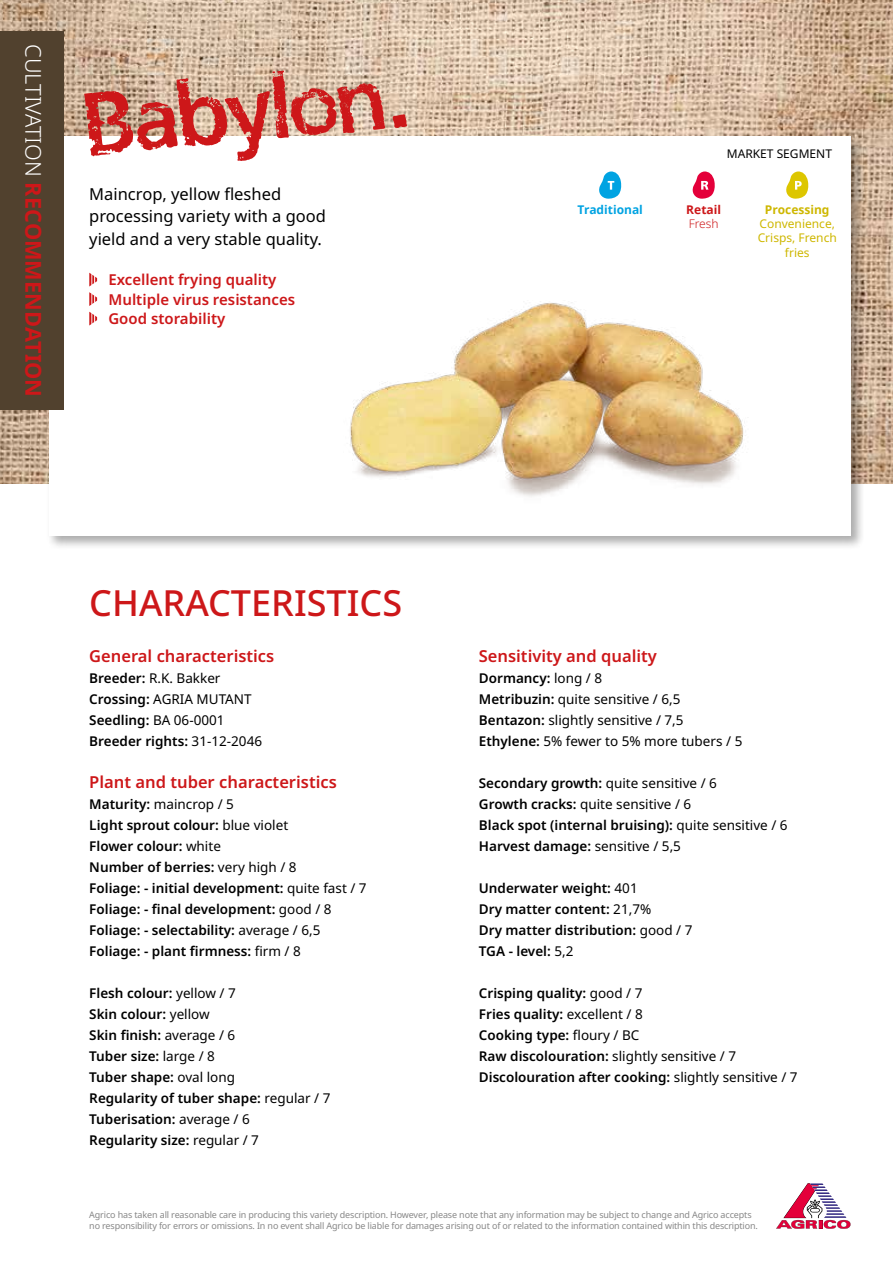
<style>
.page{position:relative;width:893px;height:1263px;background:#fff}
.page>*{position:absolute;margin:0;border:0;box-sizing:border-box;transform-origin:0 0}
.H1_Heading{font:90px "Agrico Tuberosum Extended";color:#cd1719}
.t1{font:500 36px "Noto Sans";color:#cd1719}
.t2{font:700 21.75px "Noto Sans";color:#cd1719}
.P_Paragraaf_intro{font:16.5px/22.5px "Noto Sans";color:#000}
.H3_Heading{font:600 16.5px "Noto Sans";color:#cd1719}
.List{font:600 15px "Noto Sans";color:#cd1719}
.P_Paragraaf{font:600 13.5px "Noto Sans";color:#000}
.P_Paragraaf-2{font:13.5px "Noto Sans";color:#000}
.Market_segment{font:12px/14.2px "Noto Sans";color:#ceb700;text-align:center}
.Market_segment-2{font:12px "Noto Sans";color:#000}
.Market_segment-3{font:700 12px "Noto Sans";color:#00a3e2}
.Market_segment-4{font:700 12px "Noto Sans";color:#ceb700}
.Market_segment-5{font:700 12px "Noto Sans";color:#cd1719}
.Market_segment-6{font:300 12px "Noto Sans";color:#cd1719}
.t3{font:9px/11.2px "Noto Sans";letter-spacing:-.015em;color:#878787}
.s1{font-weight:300;color:#fff}
.s2{font-weight:600}
.s3{font-weight:400}
</style>
<div class="page">
<img style="left:0;top:0;width:893px;height:483px">
<div style="left:46px;top:135px;width:819px;height:415px;background:#000;opacity:.33"></div>
<div style="left:49px;top:136px;width:801px;height:400px;background:#fff"></div>
<div style="left:0;top:32px;width:64px;height:378px;background:#51412e"></div>
<svg style="left:776px;top:1183px;width:74px;height:46px"></svg>
<img style="left:335px;top:301px;width:471px;height:249px">
<svg style="left:786px;top:171px;width:23px;height:28px"></svg>
<svg style="left:692px;top:171px;width:23px;height:28px"></svg>
<svg style="left:599px;top:171px;width:23px;height:28px"></svg>
<svg style="left:89px;top:273px;width:8px;height:33px"></svg>
<svg style="left:89px;top:312px;width:8px;height:14px"></svg>
<h3 class="t2" style="left:49px;top:44px;width:354px;rotate:90deg"><span class="s1">CULTIVATION</span> RECOMMENDATION</h3>
<p class="H1_Heading" style="left:80px;top:66px;width:325px;rotate:-5deg">Babylon .</p>
<p class="P_Paragraaf_intro" style="left:89px;top:183px;width:238px">Maincrop, yellow fleshed processing variety with a good yield and a very stable quality.</p>
<p class="List" style="left:108px;top:269px;width:169px">Excellent frying quality</p>
<p class="List" style="left:108px;top:288px;width:188px">Multiple virus resistances</p>
<p class="List" style="left:108px;top:308px;width:118px">Good storability</p>
<p class="Market_segment-3" style="left:577px;top:201px;width:67px">Traditional</p>
<p class="Market_segment-2" style="left:727px;top:145px;width:107px">MARKET SEGMENT</p>
<p class="Market_segment-5" style="left:686px;top:201px;width:36px">Retail</p>
<p class="Market_segment-6" style="left:689px;top:215px;width:31px">Fresh</p>
<p class="Market_segment-4" style="left:765px;top:201px;width:66px">Processing</p>
<p class="Market_segment" style="left:758px;top:217px;width:81px">Convenience,<br>Crisps, French fries</p>
<h2 class="t1" style="left:89px;top:578px;width:314px">CHARACTERISTICS</h2>
<p class="H3_Heading" style="left:89px;top:644px;width:186px">General characteristics</p>
<p class="P_Paragraaf-2" style="left:89px;top:668px;width:133px"><span class="s2">Breeder:</span> R.K. Bakker</p>
<p class="P_Paragraaf-2" style="left:89px;top:689px;width:164px"><span class="s2">Crossing:</span> AGRIA MUTANT</p>
<p class="P_Paragraaf" style="left:89px;top:710px;width:137px">Seedling: <span class="s3">BA 06-0001</span></p>
<p class="P_Paragraaf" style="left:89px;top:731px;width:174px">Breeder rights: <span class="s3">31-12-2046</span></p>
<p class="H3_Heading" style="left:89px;top:770px;width:249px">Plant and tuber characteristics</p>
<p class="P_Paragraaf-2" style="left:89px;top:794px;width:146px"><span class="s2">Maturity:</span> maincrop / 5</p>
<p class="P_Paragraaf" style="left:89px;top:815px;width:200px">Light sprout colour: <span class="s3">blue violet</span></p>
<p class="P_Paragraaf" style="left:89px;top:836px;width:133px">Flower colour: <span class="s3">white</span></p>
<p class="P_Paragraaf" style="left:89px;top:857px;width:209px">Number of berries: <span class="s3">very high / 8</span></p>
<p class="P_Paragraaf" style="left:89px;top:878px;width:279px">Foliage: - initial development: <span class="s3">quite fast / 7</span></p>
<p class="P_Paragraaf" style="left:89px;top:899px;width:244px">Foliage: - final development: <span class="s3">good / 8</span></p>
<p class="P_Paragraaf" style="left:89px;top:920px;width:233px">Foliage: - selectability: <span class="s3">average / 6,5</span></p>
<p class="P_Paragraaf" style="left:89px;top:941px;width:213px">Foliage: - plant firmness: <span class="s3">firm / 8</span></p>
<p class="P_Paragraaf" style="left:89px;top:983px;width:148px">Flesh colour: <span class="s3">yellow / 7</span></p>
<p class="P_Paragraaf" style="left:89px;top:1004px;width:122px">Skin colour: <span class="s3">yellow</span></p>
<p class="P_Paragraaf" style="left:89px;top:1025px;width:148px">Skin finish: <span class="s3">average / 6</span></p>
<p class="P_Paragraaf" style="left:89px;top:1046px;width:127px">Tuber size: <span class="s3">large / 8</span></p>
<p class="P_Paragraaf" style="left:89px;top:1067px;width:147px">Tuber shape: <span class="s3">oval long</span></p>
<p class="P_Paragraaf" style="left:89px;top:1088px;width:243px">Regularity of tuber shape: <span class="s3">regular / 7</span></p>
<p class="P_Paragraaf" style="left:89px;top:1109px;width:162px">Tuberisation: <span class="s3">average / 6</span></p>
<p class="P_Paragraaf" style="left:89px;top:1130px;width:171px">Regularity size: <span class="s3">regular / 7</span></p>
<p class="H3_Heading" style="left:479px;top:644px;width:180px">Sensitivity and quality</p>
<p class="P_Paragraaf" style="left:479px;top:668px;width:125px">Dormancy: <span class="s3">long / 8</span></p>
<p class="P_Paragraaf-2" style="left:479px;top:689px;width:203px"><span class="s2">Metribuzin:</span> quite sensitive / 6,5</p>
<p class="P_Paragraaf-2" style="left:479px;top:710px;width:206px"><span class="s2">Bentazon:</span> slightly sensitive / 7,5</p>
<p class="P_Paragraaf-2" style="left:479px;top:731px;width:265px"><span class="s2">Ethylene:</span> 5% fewer to 5% more tubers / 5</p>
<p class="P_Paragraaf" style="left:479px;top:773px;width:240px">Secondary growth: <span class="s3">quite sensitive / 6</span></p>
<p class="P_Paragraaf-2" style="left:479px;top:794px;width:214px"><span class="s2">Growth cracks:</span> quite sensitive / 6</p>
<p class="P_Paragraaf" style="left:479px;top:815px;width:310px">Black spot (internal bruising): <span class="s3">quite sensitive / 6</span></p>
<p class="P_Paragraaf" style="left:479px;top:836px;width:204px">Harvest damage: <span class="s3">sensitive / 5,5</span></p>
<p class="P_Paragraaf" style="left:479px;top:878px;width:160px">Underwater weight: <span class="s3">401</span></p>
<p class="P_Paragraaf" style="left:479px;top:899px;width:174px">Dry matter content: <span class="s3">21,7%</span></p>
<p class="P_Paragraaf" style="left:479px;top:920px;width:215px">Dry matter distribution: <span class="s3">good / 7</span></p>
<p class="P_Paragraaf" style="left:479px;top:941px;width:96px">TGA - level: <span class="s3">5,2</span></p>
<p class="P_Paragraaf" style="left:479px;top:983px;width:165px">Crisping quality: <span class="s3">good / 7</span></p>
<p class="P_Paragraaf" style="left:479px;top:1004px;width:165px">Fries quality: <span class="s3">excellent / 8</span></p>
<p class="P_Paragraaf" style="left:479px;top:1025px;width:162px">Cooking type: <span class="s3">floury / BC</span></p>
<p class="P_Paragraaf-2" style="left:479px;top:1046px;width:259px"><span class="s2">Raw discolouration:</span> slightly sensitive / 7</p>
<p class="P_Paragraaf" style="left:479px;top:1067px;width:320px">Discolouration after cooking: <span class="s3">slightly sensitive / 7</span></p>
<p class="t3" style="left:89px;top:1209px;width:670px">Agrico has taken all reasonable care in producing this variety description. However, please note that any information may be subject to change and Agrico accepts no responsibility for errors or omissions. In no event shall Agrico be liable for damages arising out of or related to the information contained within this description.</p>
</div>
